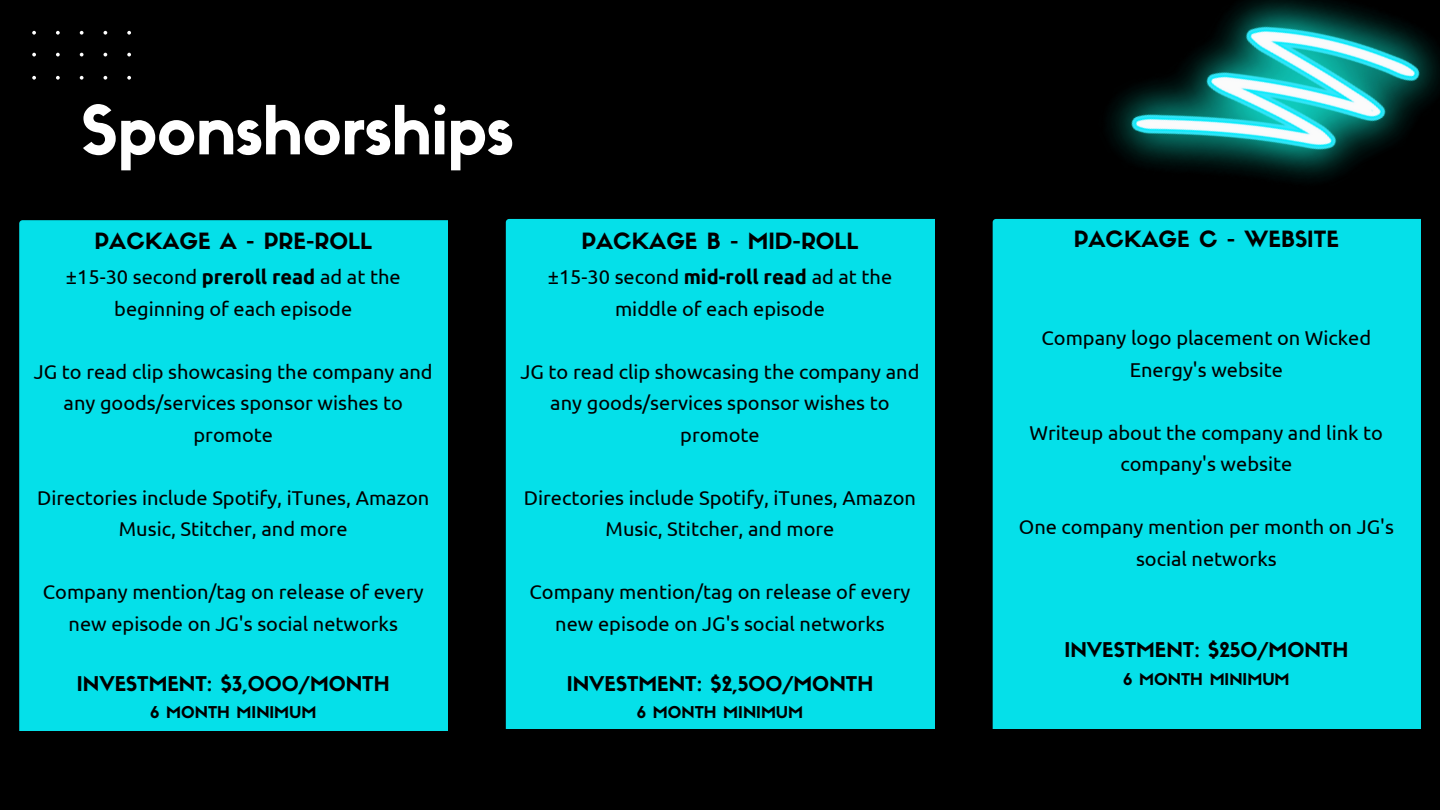
<style>
.page{position:relative;width:1440px;height:810px;background:#000}
.page>*{position:absolute;margin:0;border:0;box-sizing:border-box;transform-origin:0 0}
.t1{font:66.4px "Sifonn Basic";color:#fff}
.t2{font:22px "Sifonn Basic";color:#000}
.t3{font:20px/31.5px "Ubuntu";color:#000;text-align:center}
.t4{font:20px "Sifonn Basic";color:#000}
.t5{font:16px "Sifonn Basic";color:#000}
.s1{font-weight:700}
</style>
<div class="page">
<svg style="left:32px;top:30px;width:99px;height:50px"></svg>
<img style="left:1064px;top:0;width:376px;height:219px">
<div style="left:19px;top:220px;width:428px;height:510px;background:#05e0e9"></div>
<div style="left:506px;top:219px;width:428px;height:510px;background:#05e0e9"></div>
<div style="left:993px;top:219px;width:428px;height:510px;background:#05e0e9"></div>
<h1 class="t1" style="left:81px;top:105px;width:434px">Sponshorships</h1>
<p class="t2" style="left:95px;top:232px;width:279px">PACKAGE A - PRE-ROLL</p>
<p class="t3" style="left:66px;top:261px;width:336px">±15-30 second <span class="s1">preroll read</span> ad at the beginning of each episode</p>
<p class="t3" style="left:34px;top:355px;width:400px">JG to read clip showcasing the company and any goods/services sponsor wishes to promote</p>
<p class="t3" style="left:37px;top:481px;width:394px">Directories include Spotify, iTunes, Amazon<br>Music, Stitcher, and more</p>
<p class="t3" style="left:43px;top:576px;width:382px">Company mention/tag on release of every new episode on JG's social networks</p>
<p class="t4" style="left:77px;top:676px;width:314px">INVESTMENT: $3,000/MONTH</p>
<p class="t5" style="left:150px;top:706px;width:168px">6 MONTH MINIMUM</p>
<p class="t2" style="left:582px;top:232px;width:278px">PACKAGE B - MID-ROLL</p>
<p class="t3" style="left:548px;top:261px;width:346px">±15-30 second <span class="s1">mid-roll read</span> ad at the middle of each episode</p>
<p class="t3" style="left:521px;top:355px;width:400px">JG to read clip showcasing the company and any goods/services sponsor wishes to promote</p>
<p class="t3" style="left:524px;top:481px;width:394px">Directories include Spotify, iTunes, Amazon<br>Music, Stitcher, and more</p>
<p class="t3" style="left:530px;top:576px;width:382px">Company mention/tag on release of every new episode on JG's social networks</p>
<p class="t4" style="left:567px;top:676px;width:308px">INVESTMENT: $2,500/MONTH</p>
<p class="t5" style="left:637px;top:706px;width:168px">6 MONTH MINIMUM</p>
<p class="t2" style="left:1074px;top:230px;width:267px">PACKAGE C - WEBSITE</p>
<p class="t3" style="left:1041px;top:322px;width:331px">Company logo placement on Wicked<br>Energy's website</p>
<p class="t3" style="left:1030px;top:416px;width:355px">Writeup about the company and link to company's website</p>
<p class="t3" style="left:1019px;top:511px;width:377px">One company mention per month on JG's social networks</p>
<p class="t4" style="left:1064px;top:642px;width:285px">INVESTMENT: $250/MONTH</p>
<p class="t5" style="left:1123px;top:673px;width:168px">6 MONTH MINIMUM</p>
</div>
